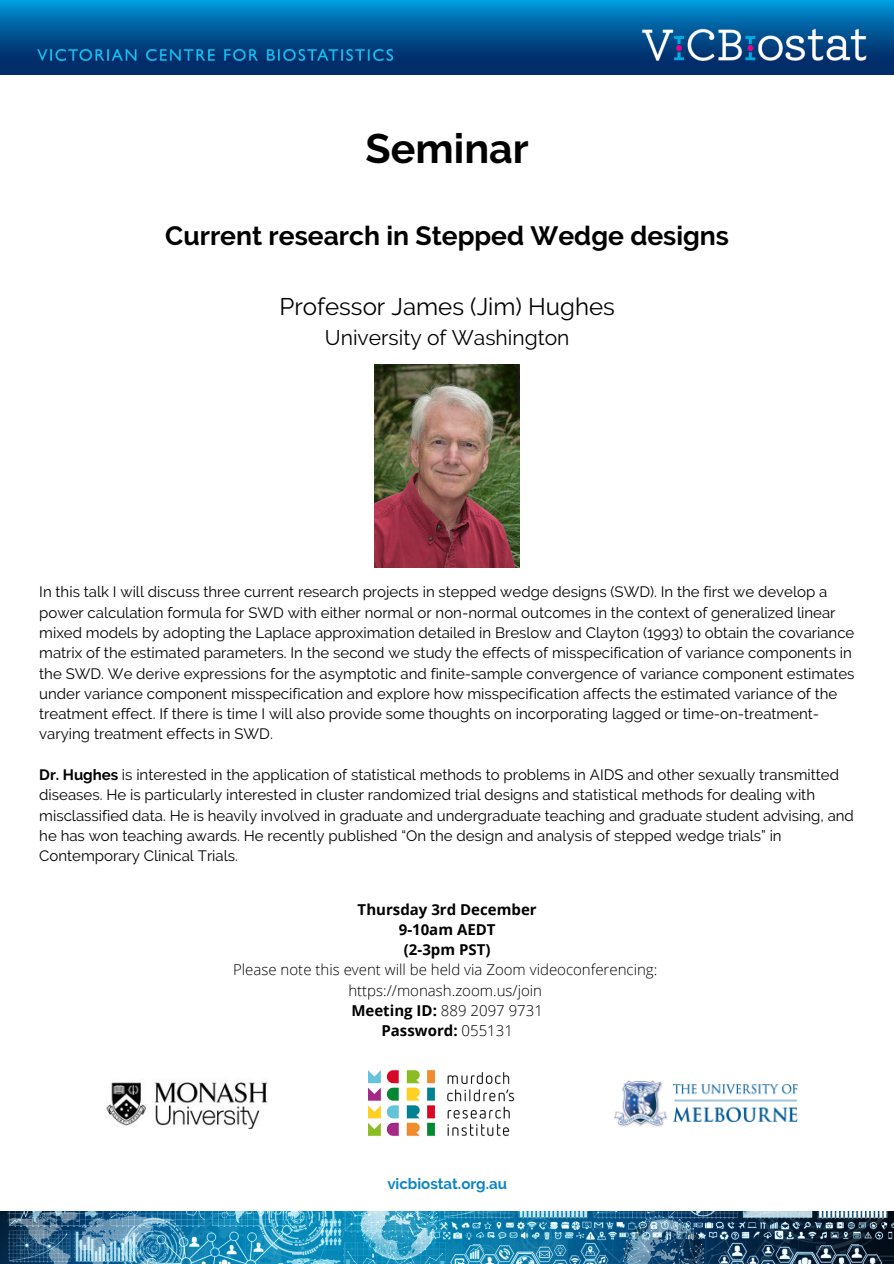
<style>
.page{position:relative;width:894px;height:1264px;background:#fff}
.page>*{position:absolute;margin:0;border:0;box-sizing:border-box;transform-origin:0 0}
.t1{font:700 41.1px "Raleway";color:#000}
.t2{font:700 26.4px "Raleway";color:#000}
.t3{font:24px "Raleway";color:#000}
.t4{font:21px "Raleway";color:#000}
.t5{font:15px/20.2px "Raleway";color:#000}
.t6{font:300 15px/20.2px "Open Sans";color:#000;text-align:center}
.t7{font:700 15px/20.2px "Open Sans";color:#000;text-align:center}
.t8{font:700 15px "Raleway";color:#0d85c6}
.s1{font-weight:700}
</style>
<div class="page">
<img style="left:0;top:1211px;width:893px;height:52px">
<img style="left:0;top:0;width:893px;height:74px">
<img style="left:368px;top:1070px;width:147px;height:66px">
<img style="left:614px;top:1080px;width:184px;height:47px">
<img style="left:105px;top:1082px;width:163px;height:46px">
<img style="left:375px;top:364px;width:144px;height:203px">
<h1 class="t1" style="left:365px;top:124px;width:165px">Seminar</h1>
<h2 class="t2" style="left:165px;top:220px;width:565px">Current research in Stepped Wedge designs</h2>
<h3 class="t3" style="left:279px;top:292px;width:337px">Professor James (Jim) Hughes</h3>
<h3 class="t4" style="left:325px;top:325px;width:246px">University of Washington</h3>
<p class="t5" style="left:39px;top:582px;width:816px">In this talk I will discuss three current research projects in stepped wedge designs (SWD). In the first we develop a power calculation formula for SWD with either normal or non-normal outcomes in the context of generalized linear mixed models by adopting the Laplace approximation detailed in Breslow and Clayton (1993) to obtain the covariance matrix of the estimated parameters. In the second we study the effects of misspecification of variance components in the SWD. We derive expressions for the asymptotic and finite-sample convergence of variance component estimates under variance component misspecification and explore how misspecification affects the estimated variance of the treatment effect. If there is time I will also provide some thoughts on incorporating lagged or time-on-treatment&shy;varying treatment effects in SWD.</p>
<p class="t5" style="left:39px;top:764px;width:815px"><span class="s1">Dr. Hughes</span> is interested in the application of statistical methods to problems in AIDS and other sexually transmitted diseases. He is particularly interested in cluster randomized trial designs and statistical methods for dealing with misclassified data. He is heavily involved in graduate and undergraduate teaching and graduate student advising, and he has won teaching awards. He recently published “On the design and analysis of stepped wedge trials” in Contemporary Clinical Trials.</p>
<p class="t7" style="left:357px;top:898px;width:180px">Thursday 3rd December<br>9-10am AEDT<br>(2-3pm PST)</p>
<p class="t6" style="left:233px;top:959px;width:425px">Please note this event will be held via Zoom videoconferencing: https://monash.zoom.us/join<br><span class="s1">Meeting ID:</span> 889 2097 9731<br><span class="s1">Password:</span> 055131</p>
<p class="t8" style="left:387px;top:1175px;width:121px">vicbiostat.org.au</p>
</div>
